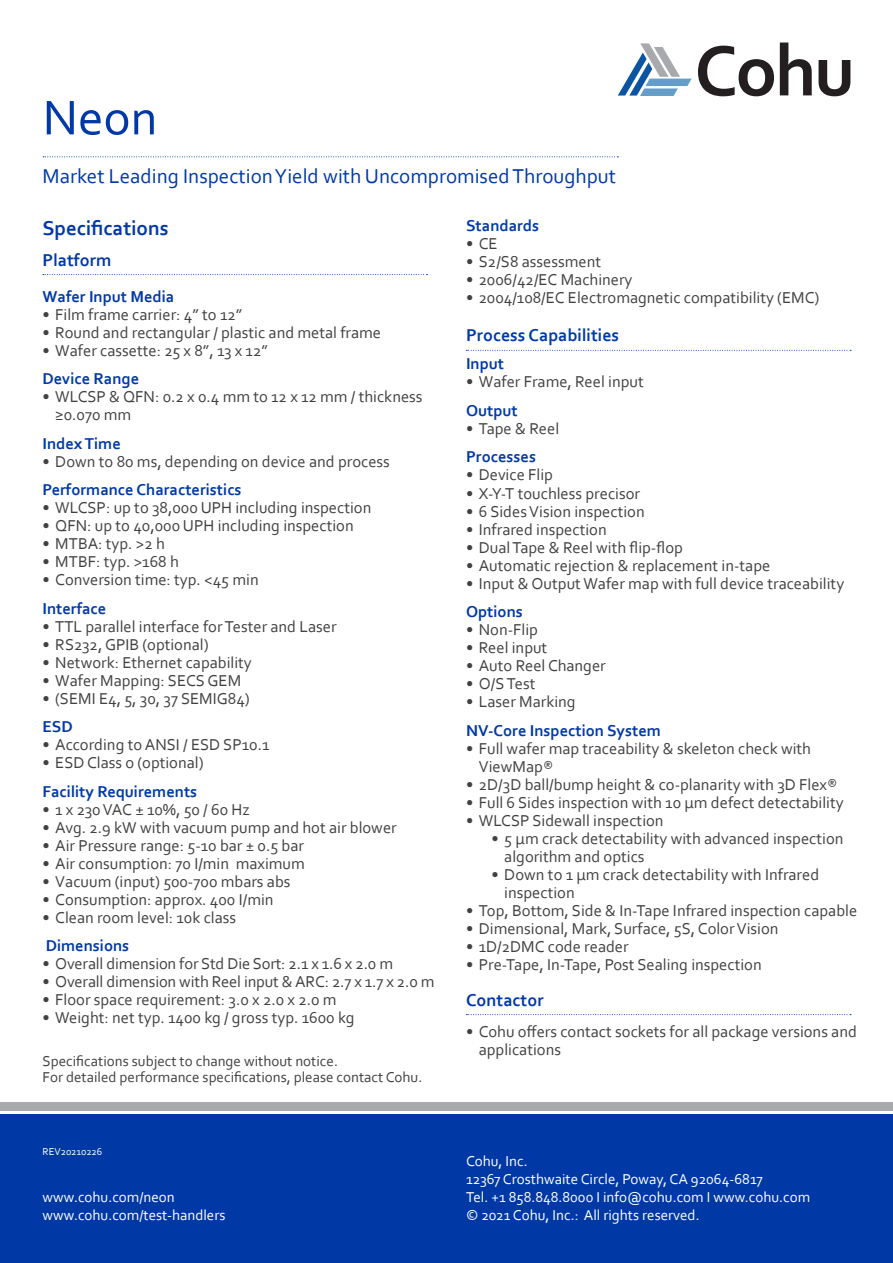
<style>
.page{position:relative;width:893px;height:1263px;background:#fff}
.page>*{position:absolute;margin:0;border:0;box-sizing:border-box;transform-origin:0 0}
.t1{font:51px "Corbel";color:#0039a6}
.t2{font:21px "Corbel";color:#0039a6}
.t3{font:700 21px "Corbel";color:#0039a6}
.t4{font:700 18px "Corbel";color:#0039a6}
.t5{font:16.5px/18px "Corbel";color:#414042}
.t6{font:700 16.5px "Corbel";color:#0039a6}
.t7{font:15px "Corbel";color:#fff}
.t8{font:15px "Corbel";color:#414042}
.t9{font:10.5px "Corbel";color:#fff}
</style>
<div class="page">
<svg style="left:618px;top:43px;width:73px;height:53px"></svg>
<svg style="left:698px;top:46px;width:76px;height:50px"></svg>
<svg style="left:780px;top:43px;width:32px;height:52px"></svg>
<svg style="left:819px;top:60px;width:31px;height:36px"></svg>
<svg style="left:43px;top:156px;width:575px;height:1px"></svg>
<div style="left:0;top:1114px;width:893px;height:149px;background:#0039a6"></div>
<div style="left:0;top:1103px;width:893px;height:8px;background:#a7a9ac"></div>
<svg style="left:43px;top:274px;width:385px;height:1px"></svg>
<svg style="left:466px;top:350px;width:385px;height:1px"></svg>
<svg style="left:466px;top:1014px;width:385px;height:1px"></svg>
<h1 class="t1" style="left:43px;top:86px;width:116px">Neon</h1>
<p class="t2" style="left:43px;top:163px;width:575px">Market Leading Inspection Yield with Uncompromised Throughput</p>
<p class="t3" style="left:43px;top:215px;width:128px">Specifications</p>
<p class="t4" style="left:43px;top:249px;width:70px">Platform</p>
<p class="t6" style="left:43px;top:286px;width:133px">Wafer Input Media</p>
<p class="t5" style="left:43px;top:305px;width:201px">• Film frame carrier: 4” to 12”</p>
<p class="t5" style="left:43px;top:323px;width:340px">• Round and rectangular / plastic and metal frame</p>
<p class="t5" style="left:43px;top:341px;width:227px">• Wafer cassette: 25 x 8”, 13 x 12”</p>
<p class="t6" style="left:43px;top:368px;width:98px">Device Range</p>
<p class="t5" style="left:55px;top:387px;width:369px;text-indent:-13px">• WLCSP &amp; QFN: 0.2 x 0.4 mm to 12 x 12 mm / thickness ≥0.070 mm</p>
<p class="t6" style="left:43px;top:433px;width:80px">Index Time</p>
<p class="t5" style="left:43px;top:452px;width:349px">• Down to 80 ms, depending on device and process</p>
<p class="t6" style="left:43px;top:479px;width:201px">Performance Characteristics</p>
<p class="t5" style="left:43px;top:498px;width:330px">• WLCSP: up to 38,000 UPH including inspection</p>
<p class="t5" style="left:43px;top:516px;width:313px">• QFN: up to 40,000 UPH including inspection</p>
<p class="t5" style="left:43px;top:534px;width:124px">• MTBA: typ. &gt;2 h</p>
<p class="t5" style="left:43px;top:552px;width:138px">• MTBF: typ. &gt;168 h</p>
<p class="t5" style="left:43px;top:570px;width:218px">• Conversion time: typ. &lt;45 min</p>
<p class="t6" style="left:43px;top:598px;width:65px">Interface</p>
<p class="t5" style="left:43px;top:617px;width:296px">• TTL parallel interface for Tester and Laser</p>
<p class="t5" style="left:43px;top:635px;width:168px">• RS232, GPIB (optional)</p>
<p class="t5" style="left:43px;top:653px;width:211px">• Network: Ethernet capability</p>
<p class="t5" style="left:43px;top:671px;width:200px">• Wafer Mapping: SECS GEM</p>
<p class="t5" style="left:43px;top:689px;width:209px">• (SEMI E4, 5, 30, 37 SEMIG84)</p>
<p class="t6" style="left:43px;top:716px;width:32px">ESD</p>
<p class="t5" style="left:43px;top:735px;width:228px">• According to ANSI / ESD SP10.1</p>
<p class="t5" style="left:43px;top:753px;width:163px">• ESD Class o (optional)</p>
<p class="t6" style="left:43px;top:781px;width:156px">Facility Requirements</p>
<p class="t5" style="left:43px;top:800px;width:209px">• 1 x 230 VAC ± 10%, 50 / 60 Hz</p>
<p class="t5" style="left:43px;top:818px;width:356px">• Avg. 2.9 kW with vacuum pump and hot air blower</p>
<p class="t5" style="left:43px;top:836px;width:263px">• Air Pressure range: 5-10 bar ± 0.5 bar</p>
<p class="t5" style="left:43px;top:854px;width:264px">• Air consumption: 70 I/min maximum</p>
<p class="t5" style="left:43px;top:872px;width:249px">• Vacuum (input) 500-700 mbars abs</p>
<p class="t5" style="left:43px;top:890px;width:233px">• Consumption: approx. 400 I/min</p>
<p class="t5" style="left:43px;top:908px;width:195px">• Clean room level: 10k class</p>
<p class="t6" style="left:46px;top:935px;width:85px">Dimensions</p>
<p class="t5" style="left:43px;top:954px;width:352px">• Overall dimension for Std Die Sort: 2.1 x 1.6 x 2.0 m</p>
<p class="t5" style="left:43px;top:972px;width:393px">• Overall dimension with Reel input &amp; ARC: 2.7 x 1.7 x 2.0 m</p>
<p class="t5" style="left:43px;top:990px;width:296px">• Floor space requirement: 3.0 x 2.0 x 2.0 m</p>
<p class="t5" style="left:43px;top:1008px;width:314px">• Weight: net typ. 1400 kg / gross typ. 1600 kg</p>
<p class="t8" style="left:43px;top:1051px;width:297px">Specifications subject to change without notice.</p>
<p class="t8" style="left:43px;top:1068px;width:381px">For detailed performance specifications, please contact Cohu.</p>
<p class="t9" style="left:43px;top:1145px;width:61px">REV20210226</p>
<p class="t7" style="left:43px;top:1188px;width:134px">www.cohu.com/neon</p>
<p class="t7" style="left:43px;top:1206px;width:184px">www.cohu.com/test-handlers</p>
<p class="t6" style="left:466px;top:216px;width:75px">Standards</p>
<p class="t5" style="left:466px;top:234px;width:33px">• CE</p>
<p class="t5" style="left:466px;top:252px;width:137px">• S2/S8 assessment</p>
<p class="t5" style="left:466px;top:270px;width:168px">• 2006/42/EC Machinery</p>
<p class="t5" style="left:466px;top:288px;width:355px">• 2004/108/EC Electromagnetic compatibility (EMC)</p>
<p class="t4" style="left:466px;top:324px;width:155px">Process Capabilities</p>
<p class="t6" style="left:466px;top:354px;width:40px">Input</p>
<p class="t5" style="left:466px;top:373px;width:179px">• Wafer Frame, Reel input</p>
<p class="t6" style="left:466px;top:400px;width:53px">Output</p>
<p class="t5" style="left:466px;top:419px;width:95px">• Tape &amp; Reel</p>
<p class="t6" style="left:466px;top:447px;width:72px">Processes</p>
<p class="t5" style="left:466px;top:466px;width:88px">• Device Flip</p>
<p class="t5" style="left:466px;top:484px;width:175px">• X-Y-T touchless precisor</p>
<p class="t5" style="left:466px;top:502px;width:180px">• 6 Sides Vision inspection</p>
<p class="t5" style="left:466px;top:520px;width:142px">• Infrared inspection</p>
<p class="t5" style="left:466px;top:538px;width:218px">• Dual Tape &amp; Reel with flip-flop</p>
<p class="t5" style="left:466px;top:556px;width:306px">• Automatic rejection &amp; replacement in-tape</p>
<p class="t5" style="left:466px;top:574px;width:380px">• Input &amp; Output Wafer map with full device traceability</p>
<p class="t6" style="left:466px;top:601px;width:58px">Options</p>
<p class="t5" style="left:466px;top:620px;width:73px">• Non-Flip</p>
<p class="t5" style="left:466px;top:638px;width:83px">• Reel input</p>
<p class="t5" style="left:466px;top:656px;width:141px">• Auto Reel Changer</p>
<p class="t5" style="left:466px;top:674px;width:71px">• O/S Test</p>
<p class="t5" style="left:466px;top:692px;width:111px">• Laser Marking</p>
<p class="t6" style="left:466px;top:720px;width:196px">NV-Core Inspection System</p>
<p class="t5" style="left:479px;top:739px;width:334px;text-indent:-13px">• Full wafer map traceability &amp; skeleton check with<br>ViewMap®</p>
<p class="t5" style="left:466px;top:775px;width:373px">• 2D/3D ball/bump height &amp; co-planarity with 3D Flex®</p>
<p class="t5" style="left:466px;top:793px;width:379px">• Full 6 Sides inspection with 10 µm defect detectability</p>
<p class="t5" style="left:466px;top:811px;width:199px">• WLCSP Sidewall inspection</p>
<p class="t5" style="left:504px;top:829px;width:341px;text-indent:-13px">• 5 µm crack detectability with advanced inspection algorithm and optics</p>
<p class="t5" style="left:504px;top:865px;width:316px;text-indent:-13px">• Down to 1 µm crack detectability with Infrared inspection</p>
<p class="t5" style="left:466px;top:901px;width:393px">• Top, Bottom, Side &amp; In-Tape Infrared inspection capable</p>
<p class="t5" style="left:466px;top:919px;width:314px">• Dimensional, Mark, Surface, 5S, Color Vision</p>
<p class="t5" style="left:466px;top:937px;width:164px">• 1D/2DMC code reader</p>
<p class="t5" style="left:466px;top:955px;width:297px">• Pre-Tape, In-Tape, Post Sealing inspection</p>
<p class="t4" style="left:466px;top:988px;width:79px">Contactor</p>
<p class="t5" style="left:479px;top:1022px;width:380px;text-indent:-13px">• Cohu offers contact sockets for all package versions and applications</p>
<p class="t7" style="left:466px;top:1152px;width:63px">Cohu, Inc.</p>
<p class="t7" style="left:466px;top:1170px;width:298px">12367 Crosthwaite Circle, Poway, CA 92064‐6817</p>
<p class="t7" style="left:466px;top:1188px;width:346px">Tel. +1 858.848.8000 I info@cohu.com I www.cohu.com</p>
<p class="t7" style="left:466px;top:1206px;width:235px">© 2021 Cohu, Inc.: All rights reserved.</p>
</div>
